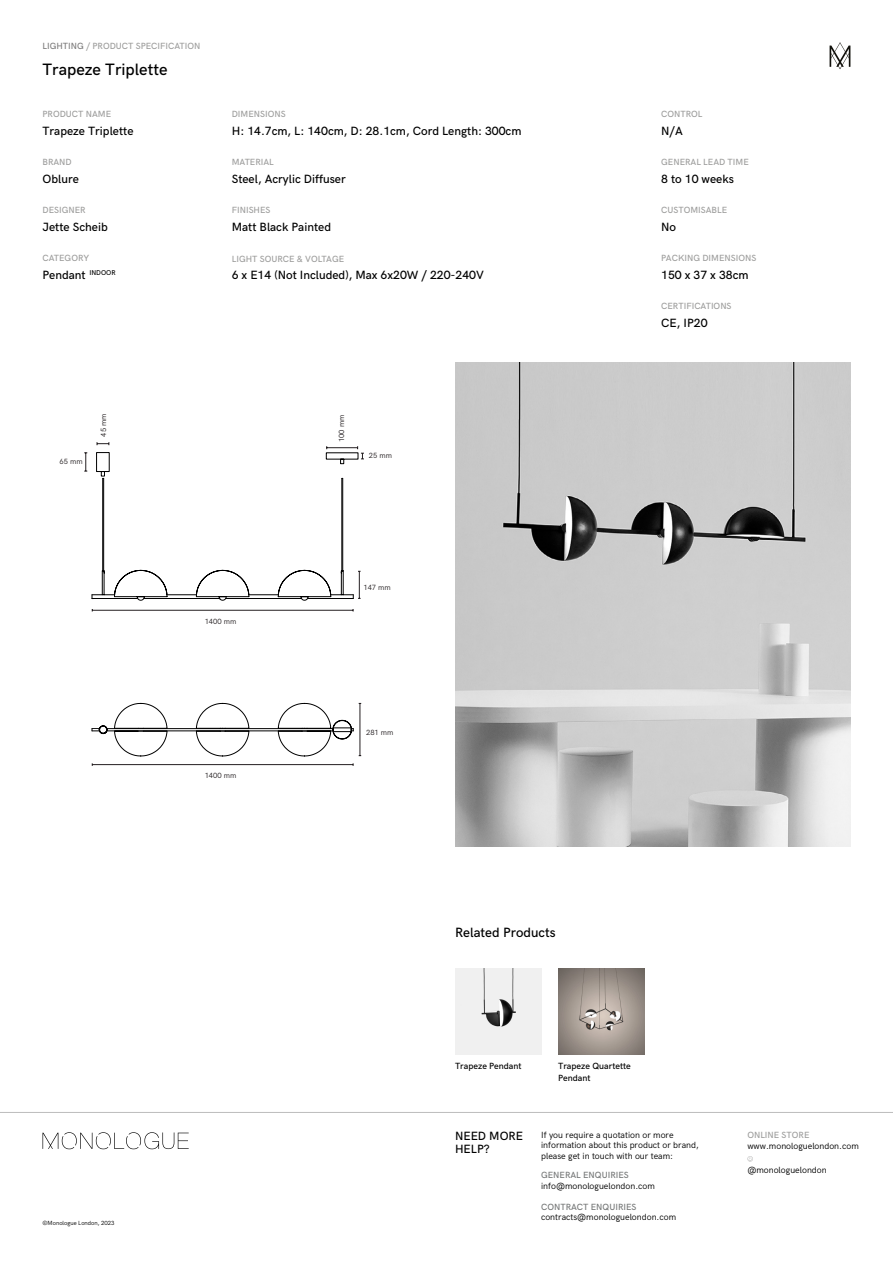
<style>
.page{position:relative;width:893px;height:1263px;background:#fff}
.page>*{position:absolute;margin:0;border:0;box-sizing:border-box;transform-origin:0 0}
.t1{font:500 16.5px "HK Grotesk";color:#000}
.t2{font:500 13.5px "HK Grotesk";color:#000}
.t3{font:500 12px/13.5px "HK Grotesk";color:#000}
.t4{font:9px/10.5px "HK Grotesk";color:#000}
.t5{font:500 9px "HK Grotesk";color:#9d9d9c}
.t6{font:500 9px/12px "HK Grotesk";color:#000}
.t7{font:500 9px "HK Grotesk";color:#757777}
.t8{font:7.5px "HK Grotesk";color:#241f21}
.t9{font:6px "HK Grotesk";color:#000}
.s1{color:#7c7b7b}
</style>
<div class="page">
<svg style="left:747px;top:1156px;width:6px;height:5px"></svg>
<hr style="left:0;top:1112px;width:893px;height:1px;background:#bcbcbc">
<svg style="left:43px;top:1132px;width:146px;height:17px"></svg>
<svg style="left:830px;top:42px;width:20px;height:27px"></svg>
<img style="left:455px;top:363px;width:395px;height:483px">
<img style="left:558px;top:968px;width:86px;height:86px">
<img style="left:455px;top:968px;width:86px;height:86px">
<hr style="left:92px;top:610px;width:261px;height:1px;background:#241f21">
<hr style="left:92px;top:764px;width:261px;height:1px;background:#241f21">
<svg style="left:92px;top:703px;width:269px;height:53px"></svg>
<svg style="left:84px;top:442px;width:280px;height:158px"></svg>
<p class="t5" style="left:43px;top:39px;width:159px"><span class="s1">LIGHTING</span> / PRODUCT SPECIFICATION</p>
<h1 class="t1" style="left:43px;top:57px;width:127px">Trapeze Triplette</h1>
<p class="t5" style="left:43px;top:107px;width:70px">PRODUCT NAME</p>
<p class="t5" style="left:232px;top:107px;width:55px">DIMENSIONS</p>
<p class="t5" style="left:661px;top:107px;width:43px">CONTROL</p>
<p class="t3" style="left:43px;top:123px;width:92px">Trapeze Triplette</p>
<p class="t3" style="left:232px;top:123px;width:291px">H: 14.7cm, L: 140cm, D: 28.1cm, Cord Length: 300cm</p>
<p class="t3" style="left:661px;top:123px;width:23px">N/A</p>
<p class="t5" style="left:43px;top:155px;width:31px">BRAND</p>
<p class="t5" style="left:232px;top:155px;width:44px">MATERIAL</p>
<p class="t5" style="left:661px;top:155px;width:89px">GENERAL LEAD TIME</p>
<p class="t3" style="left:43px;top:171px;width:38px">Oblure</p>
<p class="t3" style="left:232px;top:171px;width:116px">Steel, Acrylic Diffuser</p>
<p class="t3" style="left:661px;top:171px;width:74px">8 to 10 weeks</p>
<p class="t5" style="left:43px;top:203px;width:45px">DESIGNER</p>
<p class="t5" style="left:232px;top:203px;width:40px">FINISHES</p>
<p class="t5" style="left:661px;top:203px;width:67px">CUSTOMISABLE</p>
<p class="t3" style="left:43px;top:219px;width:67px">Jette Scheib</p>
<p class="t3" style="left:232px;top:219px;width:101px">Matt Black Painted</p>
<p class="t3" style="left:661px;top:219px;width:16px">No</p>
<p class="t5" style="left:43px;top:251px;width:48px">CATEGORY</p>
<p class="t5" style="left:232px;top:252px;width:114px">LIGHT SOURCE &amp; VOLTAGE</p>
<p class="t5" style="left:661px;top:251px;width:97px">PACKING DIMENSIONS</p>
<p class="t3" style="left:43px;top:267px;width:75px">Pendant <sup>INDOOR</sup></p>
<p class="t3" style="left:232px;top:267px;width:254px">6 x E14 (Not Included), Max 6x20W / 220-240V</p>
<p class="t8" style="left:60px;top:456px;width:25px">65 mm</p>
<p class="t8" style="left:98px;top:437px;width:25px;rotate:-90deg">45 mm</p>
<p class="t8" style="left:336px;top:442px;width:29px;rotate:-90deg">100 mm</p>
<p class="t8" style="left:369px;top:450px;width:25px">25 mm</p>
<p class="t8" style="left:205px;top:615px;width:33px">1400 mm</p>
<p class="t8" style="left:205px;top:770px;width:33px">1400 mm</p>
<p class="t8" style="left:363px;top:581px;width:29px">147 mm</p>
<p class="t8" style="left:366px;top:727px;width:29px">281 mm</p>
<p class="t3" style="left:661px;top:267px;width:89px">150 x 37 x 38cm</p>
<p class="t5" style="left:661px;top:299px;width:72px">CERTIFICATIONS</p>
<p class="t3" style="left:661px;top:315px;width:48px">CE, IP20</p>
<p class="t2" style="left:455px;top:923px;width:102px">Related Products</p>
<p class="t6" style="left:455px;top:1059px;width:68px">Trapeze Pendant</p>
<p class="t6" style="left:558px;top:1059px;width:74px">Trapeze Quartette<br>Pendant</p>
<p class="t9" style="left:43px;top:1218px;width:74px">©Monologue London, 2023</p>
<p class="t4" style="left:541px;top:1128px;width:134px">If you require a quotation or more</p>
<p class="t5" style="left:747px;top:1128px;width:64px">ONLINE STORE</p>
<p class="t4" style="left:541px;top:1139px;width:159px">information about this product or brand, please get in touch with our team:</p>
<p class="t3" style="left:455px;top:1128px;width:70px">NEED MORE<br>HELP?</p>
<p class="t4" style="left:747px;top:1140px;width:113px">www.monologuelondon.com</p>
<p class="t4" style="left:747px;top:1164px;width:81px">@monologuelondon</p>
<p class="t7" style="left:541px;top:1200px;width:97px">CONTRACT ENQUIRIES</p>
<p class="t4" style="left:541px;top:1211px;width:137px">contracts@monologuelondon.com</p>
<p class="t7" style="left:541px;top:1168px;width:89px">GENERAL ENQUIRIES</p>
<p class="t4" style="left:541px;top:1180px;width:115px">info@monologuelondon.com</p>
</div>
